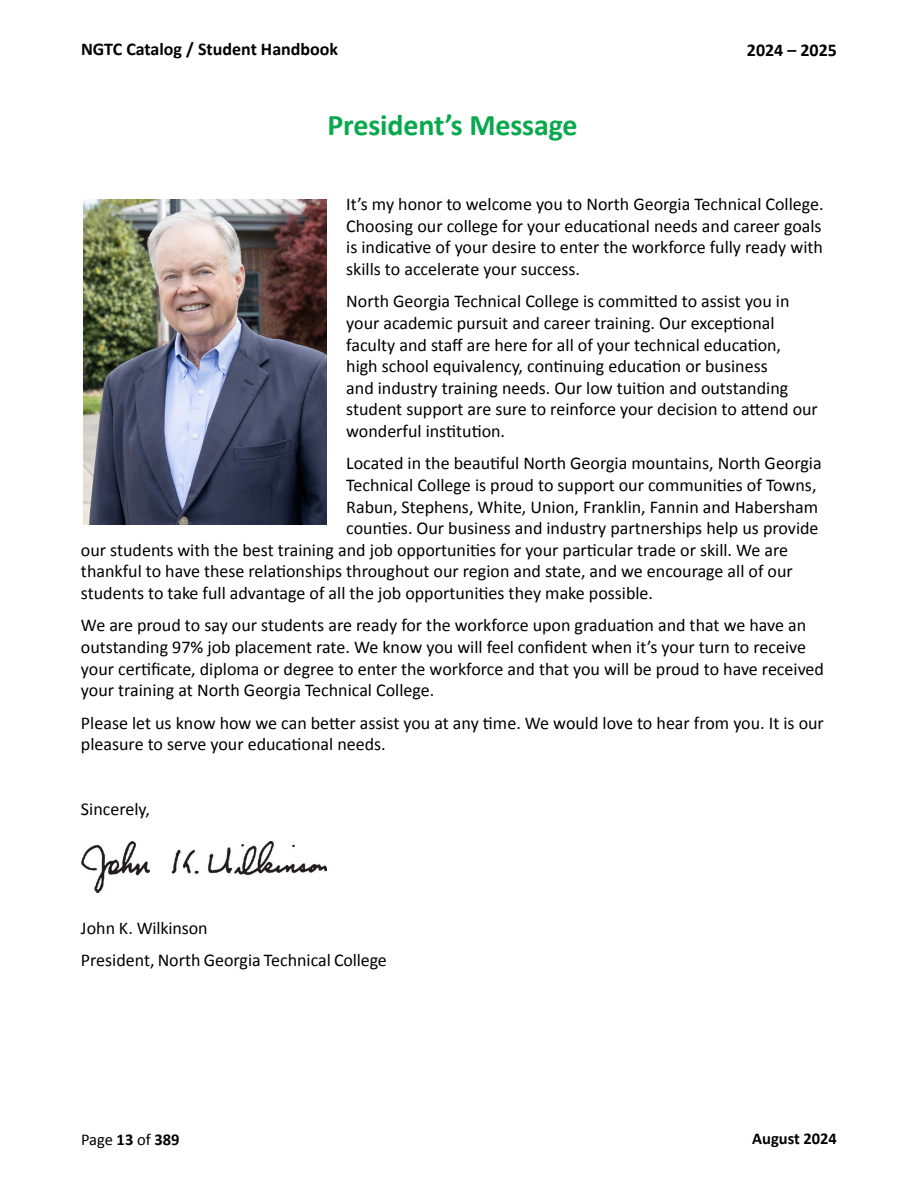
<style>
.page{position:relative;width:918px;height:1188px;background:#fff}
.page>*{position:absolute;margin:0;border:0;box-sizing:border-box;transform-origin:0 0}
.t1{font:700 30px "Calibri";letter-spacing:-.005em;color:#08a84d}
.t2{font:18px/21.6px "Calibri";color:#000}
.t3{font:700 18px "Calibri";color:#000}
.t4{font:16.5px "Calibri";letter-spacing:-.005em;color:#000}
.t5{font:700 16.5px "Calibri";color:#000}
.s1{font-weight:700}
</style>
<div class="page">
<img style="left:83px;top:199px;width:243px;height:325px">
<img style="left:81px;top:842px;width:245px;height:50px">
<p class="t3" style="left:81px;top:38px;width:259px">NGTC Catalog / Student Handbook</p>
<p class="t3" style="left:747px;top:39px;width:92px">2024 – 2025</p>
<h1 class="t1" style="left:327px;top:105px;width:252px">P resident’s Message</h1>
<p class="t2" style="left:346px;top:193px;width:479px;text-align:justify">It’s my honor to welcome you to North Georgia Technical College.<br>Choosing our college for your educational needs and career goals is indicative of your desire to enter the workforce fully ready with skills to accelerate your success.</p>
<p class="t2" style="left:346px;top:291px;width:473px">North Georgia Technical College is committed to assist you in your academic pursuit and career training. Our exceptional faculty and staff are here for all of your technical education,<br>high school equivalency, continuing education or business<br>and industry training needs. Our low tuition and outstanding student support are sure to reinforce your decision to attend our wonderful institution.</p>
<p class="t2" style="left:346px;top:453px;width:477px">Located in the beautiful North Georgia mountains, North Georgia</p>
<p class="t2" style="left:346px;top:474px;width:472px">Technical College is proud to support our communities of Towns,</p>
<p class="t2" style="left:346px;top:496px;width:473px">Rabun, Stephens, White, Union, Franklin, Fannin and Habersham</p>
<p class="t2" style="left:346px;top:517px;width:474px">counties. Our business and industry partnerships help us provide</p>
<p class="t2" style="left:81px;top:539px;width:709px">our students with the best training and job opportunities for your particular trade or skill. We are</p>
<p class="t2" style="left:81px;top:561px;width:713px">thankful to have these relationships throughout our region and state, and we encourage all of our</p>
<p class="t2" style="left:81px;top:582px;width:574px">students to take full advantage of all the job opportunities they make possible.</p>
<p class="t2" style="left:81px;top:615px;width:745px">We are proud to say our students are ready for the workforce upon graduation and that we have an outstanding 97% job placement rate. We know you will feel confident when it’s your turn to receive your certificate, diploma or degree to enter the workforce and that you will be proud to have received your training at North Georgia Technical College.</p>
<p class="t2" style="left:81px;top:712px;width:744px">Please let us know how we can better assist you at any time. We would love to hear from you. It is our pleasure to serve your educational needs.</p>
<p class="t2" style="left:81px;top:798px;width:70px">Sincerely,</p>
<p class="t2" style="left:81px;top:912px;width:307px;line-height:32.4px">John K. Wilkinson<br>President, North Georgia Technical College</p>
<p class="t4" style="left:81px;top:1129px;width:100px">Page <span class="s1">13</span> of <span class="s1">389</span></p>
<p class="t5" style="left:752px;top:1128px;width:86px">August 2024</p>
</div>
